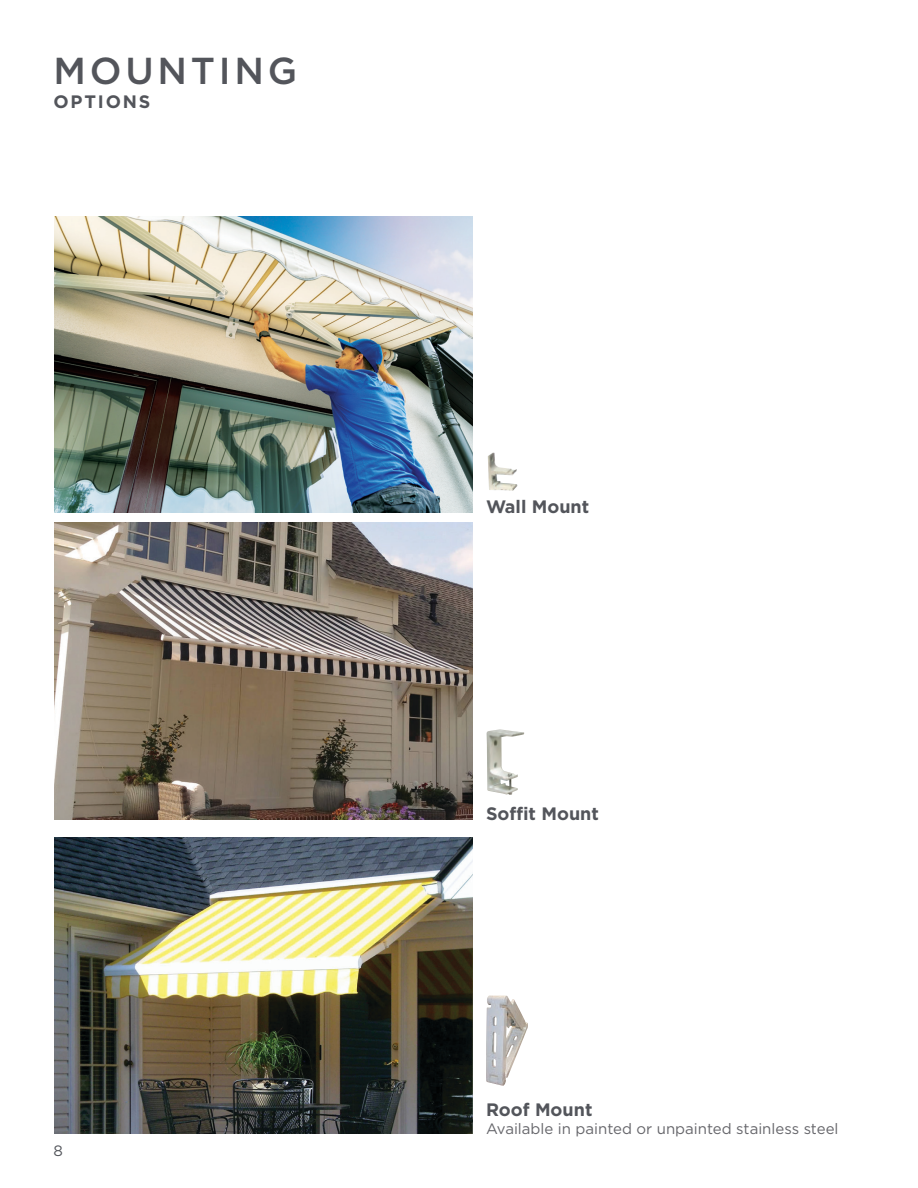
<style>
.page{position:relative;width:918px;height:1188px;background:#fff}
.page>*{position:absolute;margin:0;border:0;box-sizing:border-box;transform-origin:0 0}
.t1{font:500 37.5px "Gotham";letter-spacing:.1em;color:#53555b}
.t2{font:700 18px "Gotham";color:#53555b}
.t3{font:700 18px "Gotham";letter-spacing:.1em;color:#53555b}
.t4{font:15px "Gotham";color:#66666b}
.t5{font:15px "Gotham";color:#53555b}
</style>
<div class="page">
<img style="left:54px;top:837px;width:418px;height:297px">
<img style="left:54px;top:523px;width:418px;height:297px">
<img style="left:54px;top:216px;width:418px;height:297px">
<svg style="left:487px;top:996px;width:4px;height:12px"></svg>
<img style="left:486px;top:729px;width:32px;height:66px">
<img style="left:488px;top:453px;width:29px;height:38px">
<p class="t1" style="left:53px;top:46px;width:245px">MOUNTING</p>
<p class="t3" style="left:53px;top:90px;width:98px">OPTIONS</p>
<p class="t5" style="left:53px;top:1141px;width:11px">8</p>
<p class="t2" style="left:486px;top:495px;width:105px">Wall Mount</p>
<p class="t2" style="left:486px;top:801px;width:115px">Soffit Mount</p>
<p class="t2" style="left:486px;top:1098px;width:108px">Roof Mount</p>
<p class="t4" style="left:486px;top:1119px;width:354px">Available in painted or unpainted stainless steel</p>
</div>
